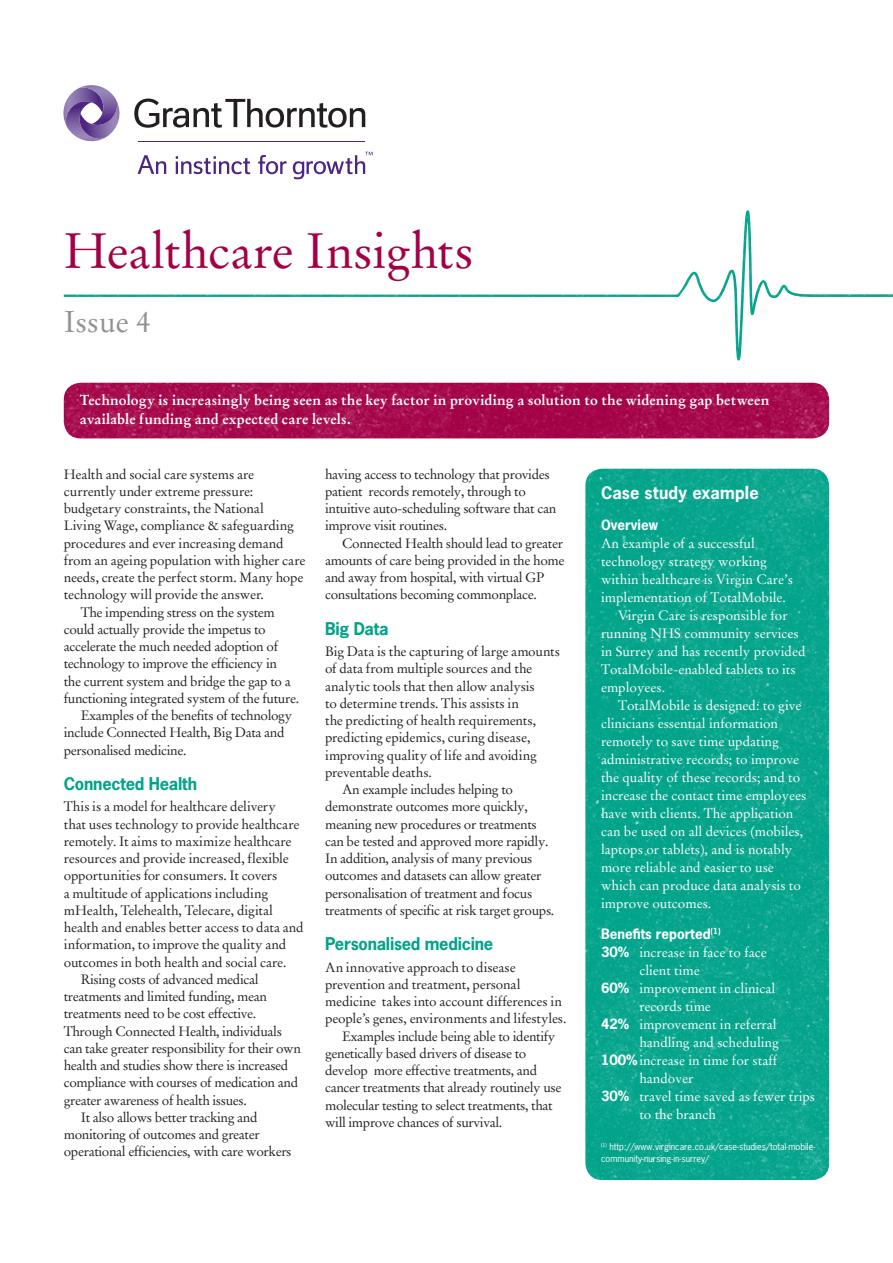
<style>
.page{position:relative;width:893px;height:1263px;background:#fff}
.page>*{position:absolute;margin:0;border:0;box-sizing:border-box;transform-origin:0 0}
.t1{font:49.5px "Stempel Garamond";color:#a30146}
.t2{font:30px "Stempel Garamond";letter-spacing:.005em;color:#919295}
.t3{font:700 16.5px "News Gothic";letter-spacing:-.015em;color:#00a38a}
.t4{font:700 16.5px "News Gothic";letter-spacing:.015em;color:#fff}
.t5{font:700 14.25px/19.5px "Stempel Garamond";letter-spacing:.01em;color:#fff}
.t6{font:13.5px/17.2px "Stempel Garamond";letter-spacing:-.025em;color:#231f20}
.t7{font:13.5px "Stempel Garamond";color:#fff}
.t8{font:13.5px "Stempel Garamond";letter-spacing:-.005em;color:#231f20}
.t9{font:700 13.5px "News Gothic";color:#fff}
.t10{font:9px/12px "News Gothic";color:#fff}
.s1{font-family:"News Gothic";font-weight:700}
</style>
<div class="page">
<img style="left:63px;top:98px;width:830px;height:1083px">
<svg style="left:134px;top:99px;width:231px;height:29px"></svg>
<svg style="left:138px;top:155px;width:28px;height:19px"></svg>
<svg style="left:176px;top:156px;width:74px;height:18px"></svg>
<svg style="left:258px;top:155px;width:29px;height:19px"></svg>
<svg style="left:293px;top:152px;width:80px;height:27px"></svg>
<hr style="left:138px;top:141px;width:227px;height:1px;background:#4e2582">
<svg style="left:63px;top:85px;width:60px;height:60px"></svg>
<h1 class="t1" style="left:64px;top:221px;width:411px">Healthcare Insights</h1>
<h2 class="t2" style="left:64px;top:304px;width:89px">Issue 4</h2>
<p class="t5" style="left:80px;top:390px;width:691px">Technology is increasingly being seen as the key factor in providing a solution to the widening gap between available funding and expected care levels.</p>
<p class="t8" style="left:64px;top:466px;width:192px">Health and social care systems are</p>
<p class="t6" style="left:64px;top:483px;width:191px">currently under extreme pressure:</p>
<p class="t8" style="left:64px;top:500px;width:201px">budgetary constraints, the National</p>
<p class="t8" style="left:64px;top:518px;width:232px">Living Wage, compliance &amp; safeguarding</p>
<p class="t6" style="left:64px;top:534px;width:221px">procedures and ever increasing demand</p>
<p class="t6" style="left:64px;top:552px;width:243px">from an ageing population with higher care</p>
<p class="t8" style="left:64px;top:569px;width:241px">needs, create the perfect storm. Many hope</p>
<p class="t6" style="left:64px;top:586px;width:202px">technology will provide the answer.</p>
<p class="t6" style="left:81px;top:603px;width:196px">The impending stress on the system</p>
<p class="t6" style="left:64px;top:621px;width:204px">could actually provide the impetus to</p>
<p class="t6" style="left:64px;top:638px;width:216px">accelerate the much needed adoption of</p>
<p class="t6" style="left:64px;top:655px;width:215px">technology to improve the efficiency in</p>
<p class="t6" style="left:64px;top:672px;width:228px">the current system and bridge the gap to a</p>
<p class="t6" style="left:64px;top:690px;width:237px">functioning integrated system of the future.</p>
<p class="t6" style="left:81px;top:707px;width:213px">Examples of the benefits of technology</p>
<p class="t6" style="left:64px;top:724px;width:222px">include Connected Health, Big Data and</p>
<p class="t6" style="left:64px;top:741px;width:124px">personalised medicine.</p>
<p class="t3" style="left:64px;top:773px;width:135px">Connected Health</p>
<p class="t6" style="left:64px;top:798px;width:214px">This is a model for healthcare delivery</p>
<p class="t6" style="left:64px;top:815px;width:237px">that uses technology to provide healthcare</p>
<p class="t8" style="left:64px;top:833px;width:229px">remotely. It aims to maximize healthcare</p>
<p class="t6" style="left:64px;top:850px;width:227px">resources and provide increased, flexible</p>
<p class="t6" style="left:64px;top:867px;width:215px">opportunities for consumers. It covers</p>
<p class="t6" style="left:64px;top:884px;width:206px">a multitude of applications including</p>
<p class="t8" style="left:64px;top:902px;width:211px">mHealth, Telehealth, Telecare, digital</p>
<p class="t8" style="left:64px;top:919px;width:241px">health and enables better access to data and</p>
<p class="t6" style="left:64px;top:936px;width:224px">information, to improve the quality and</p>
<p class="t8" style="left:64px;top:954px;width:224px">outcomes in both health and social care.</p>
<p class="t6" style="left:81px;top:971px;width:179px">Rising costs of advanced medical</p>
<p class="t6" style="left:64px;top:988px;width:205px">treatments and limited funding, mean</p>
<p class="t6" style="left:64px;top:1005px;width:194px">treatments need to be cost effective.</p>
<p class="t6" style="left:64px;top:1022px;width:220px">Through Connected Health, individuals</p>
<p class="t6" style="left:64px;top:1040px;width:239px">can take greater responsibility for their own</p>
<p class="t6" style="left:64px;top:1057px;width:226px">health and studies show there is increased</p>
<p class="t6" style="left:64px;top:1074px;width:236px">compliance with courses of medication and</p>
<p class="t6" style="left:64px;top:1091px;width:185px">greater awareness of health issues.</p>
<p class="t6" style="left:81px;top:1109px;width:178px">It also allows better tracking and</p>
<p class="t6" style="left:64px;top:1126px;width:197px">monitoring of outcomes and greater</p>
<p class="t6" style="left:64px;top:1143px;width:229px">operational efficiencies, with care workers</p>
<p class="t6" style="left:325px;top:465px;width:233px">having access to technology that provides patient records remotely, through to intuitive auto-scheduling software that can improve visit routines.</p>
<p class="t6" style="left:325px;top:534px;width:241px;text-indent:17px">Connected Health should lead to greater amounts of care being provided in the home and away from hospital, with virtual GP consultations becoming commonplace.</p>
<p class="t3" style="left:325px;top:617px;width:65px">Big Data</p>
<p class="t8" style="left:325px;top:643px;width:237px">Big Data is the capturing of large amounts</p>
<p class="t6" style="left:325px;top:660px;width:209px">of data from multiple sources and the</p>
<p class="t8" style="left:325px;top:678px;width:211px">analytic tools that then allow analysis</p>
<p class="t8" style="left:325px;top:695px;width:195px">to determine trends. This assists in</p>
<p class="t6" style="left:325px;top:712px;width:212px">the predicting of health requirements,</p>
<p class="t8" style="left:325px;top:730px;width:207px">predicting epidemics, curing disease,</p>
<p class="t6" style="left:325px;top:746px;width:213px">improving quality of life and avoiding</p>
<p class="t6" style="left:325px;top:764px;width:108px">preventable deaths.</p>
<p class="t6" style="left:342px;top:781px;width:172px">An example includes helping to</p>
<p class="t6" style="left:325px;top:798px;width:204px">demonstrate outcomes more quickly,</p>
<p class="t6" style="left:325px;top:815px;width:213px">meaning new procedures or treatments</p>
<p class="t6" style="left:325px;top:833px;width:225px">can be tested and approved more rapidly.</p>
<p class="t6" style="left:325px;top:850px;width:209px">In addition, analysis of many previous</p>
<p class="t6" style="left:325px;top:867px;width:218px">outcomes and datasets can allow greater</p>
<p class="t6" style="left:325px;top:884px;width:209px">personalisation of treatment and focus</p>
<p class="t6" style="left:325px;top:902px;width:231px">treatments of specific at risk target groups.</p>
<p class="t3" style="left:325px;top:933px;width:170px">Personalised medicine</p>
<p class="t6" style="left:325px;top:958px;width:192px">An innovative approach to disease</p>
<p class="t6" style="left:325px;top:976px;width:197px">prevention and treatment, personal</p>
<p class="t8" style="left:325px;top:993px;width:238px">medicine takes into account differences in</p>
<p class="t6" style="left:325px;top:1010px;width:243px">people’s genes, environments and lifestyles.</p>
<p class="t6" style="left:342px;top:1027px;width:215px">Examples include being able to identify</p>
<p class="t6" style="left:325px;top:1045px;width:203px">genetically based drivers of disease to</p>
<p class="t6" style="left:325px;top:1062px;width:214px">develop more effective treatments, and</p>
<p class="t6" style="left:325px;top:1079px;width:238px">cancer treatments that already routinely use</p>
<p class="t6" style="left:325px;top:1096px;width:229px">molecular testing to select treatments, that</p>
<p class="t6" style="left:325px;top:1114px;width:179px">will improve chances of survival.</p>
<p class="t4" style="left:601px;top:482px;width:159px">Case study example</p>
<p class="t9" style="left:601px;top:516px;width:58px">Overview</p>
<p class="t7" style="left:601px;top:535px;width:155px">An example of a successful</p>
<p class="t7" style="left:601px;top:553px;width:167px">technology strategy working</p>
<p class="t7" style="left:601px;top:571px;width:194px">within healthcare is Virgin Care’s</p>
<p class="t7" style="left:601px;top:589px;width:186px">implementation of TotalMobile.</p>
<p class="t7" style="left:618px;top:607px;width:171px">Virgin Care is responsible for</p>
<p class="t7" style="left:601px;top:625px;width:199px">running NHS community services</p>
<p class="t7" style="left:601px;top:643px;width:206px">in Surrey and has recently provided</p>
<p class="t7" style="left:601px;top:661px;width:196px">TotalMobile-enabled tablets to its</p>
<p class="t7" style="left:601px;top:679px;width:66px">employees.</p>
<p class="t7" style="left:618px;top:697px;width:185px">TotalMobile is designed: to give</p>
<p class="t7" style="left:601px;top:715px;width:179px">clinicians essential information</p>
<p class="t7" style="left:601px;top:733px;width:179px">remotely to save time updating</p>
<p class="t7" style="left:601px;top:751px;width:200px">administrative records; to improve</p>
<p class="t7" style="left:601px;top:769px;width:201px">the quality of these records; and to</p>
<p class="t7" style="left:601px;top:787px;width:207px">increase the contact time employees</p>
<p class="t7" style="left:601px;top:805px;width:194px">have with clients. The application</p>
<p class="t7" style="left:601px;top:823px;width:204px">can be used on all devices (mobiles,</p>
<p class="t7" style="left:601px;top:841px;width:193px">laptops or tablets), and is notably</p>
<p class="t7" style="left:601px;top:859px;width:174px">more reliable and easier to use</p>
<p class="t7" style="left:601px;top:877px;width:201px">which can produce data analysis to</p>
<p class="t7" style="left:601px;top:895px;width:112px">improve outcomes.</p>
<p class="t9" style="left:601px;top:925px;width:121px">Benefits reported<sup>(1)</sup></p>
<p class="t7" style="left:601px;top:944px;width:167px"><span class="s1">30%</span> increase in face to face</p>
<p class="t7" style="left:639px;top:962px;width:62px">client time</p>
<p class="t7" style="left:601px;top:980px;width:176px"><span class="s1">60%</span> improvement in clinical</p>
<p class="t7" style="left:639px;top:998px;width:73px">records time</p>
<p class="t7" style="left:601px;top:1016px;width:177px"><span class="s1">42%</span> improvement in referral</p>
<p class="t7" style="left:639px;top:1034px;width:141px">handling and scheduling</p>
<p class="t7" style="left:601px;top:1052px;width:178px"><span class="s1">100%</span>increase in time for staff</p>
<p class="t7" style="left:639px;top:1070px;width:56px">handover</p>
<p class="t7" style="left:601px;top:1088px;width:216px"><span class="s1">30%</span> travel time saved as fewer trips</p>
<p class="t7" style="left:639px;top:1106px;width:78px">to the branch</p>
<p class="t10" style="left:601px;top:1141px;width:216px"><sup>(1)</sup> http://www.virgincare.co.uk/case-studies/total-mobile&shy;community-nursing-in-surrey/</p>
</div>
